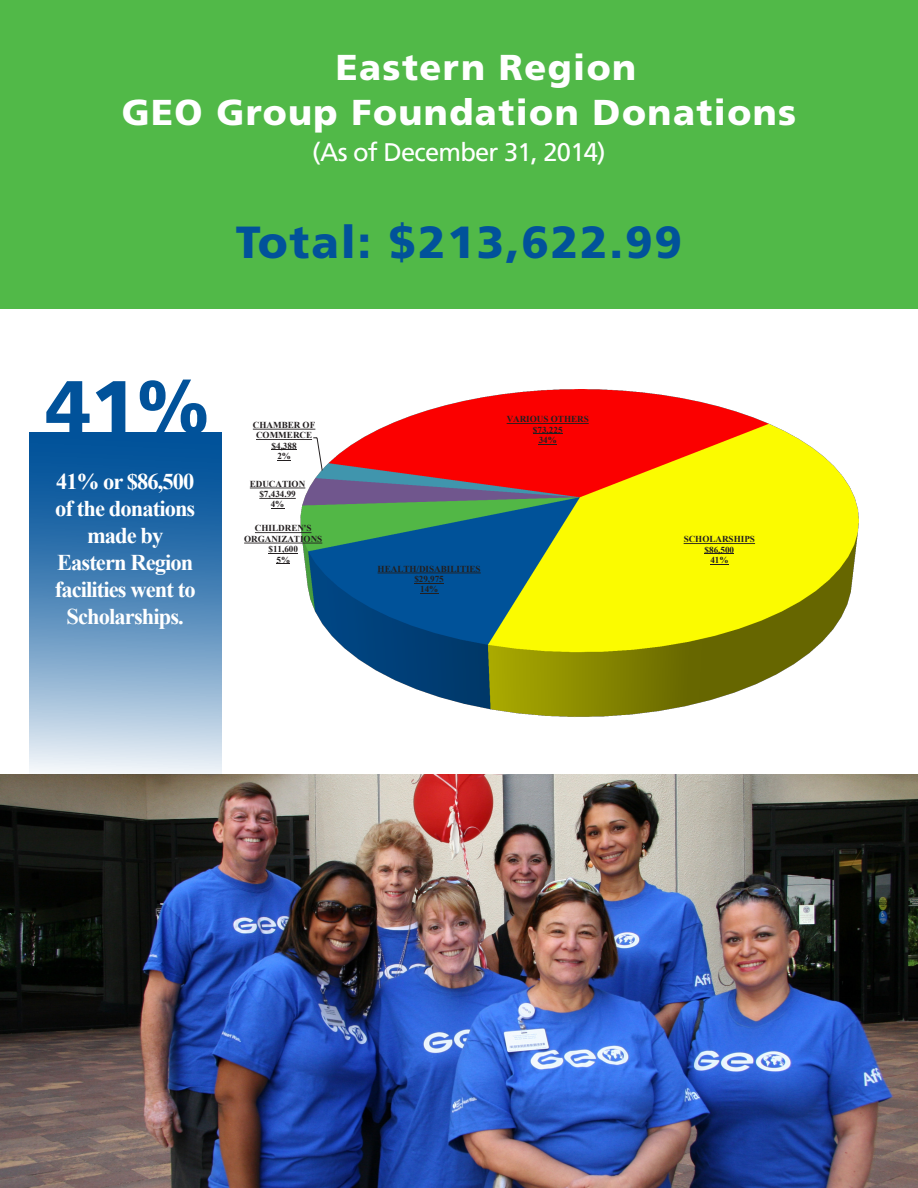
<style>
.page{position:relative;width:918px;height:1188px;background:#51b948}
.page>*{position:absolute;margin:0;border:0;box-sizing:border-box;transform-origin:0 0}
.t1{font:900 73.8px "Frutiger LT Std";color:#01529a}
.t2{font:900 45px "Frutiger LT Std";letter-spacing:.04em;color:#01529a}
.t3{font:900 36px "Frutiger LT Std";letter-spacing:.04em;color:#fff}
.t4{font:25.5px "Frutiger LT Std";letter-spacing:-.03em;color:#fff}
.t5{font:700 22.5px/27px "Times New Roman";letter-spacing:-.04em;color:#fff;text-align:center}
.t6{font:700 9.15px/10.4px "Times New Roman";color:#231f20;text-align:center}
</style>
<div class="page">
<img style="left:0;top:774px;width:918px;height:414px">
<div style="left:0;top:309px;width:918px;height:465px;background:#fff"></div>
<svg style="left:29px;top:432px;width:193px;height:342px;background:#5f92bf"></svg>
<img style="left:292px;top:389px;width:567px;height:328px">
<svg style="left:684px;top:543px;width:71px;height:1px"></svg>
<svg style="left:705px;top:554px;width:29px;height:1px"></svg>
<svg style="left:710px;top:564px;width:18px;height:1px"></svg>
<svg style="left:378px;top:573px;width:103px;height:1px"></svg>
<hr style="left:414px;top:583px;width:30px;height:1px;background:#231f20">
<svg style="left:420px;top:593px;width:18px;height:1px"></svg>
<svg style="left:255px;top:532px;width:57px;height:1px"></svg>
<svg style="left:244px;top:543px;width:78px;height:1px"></svg>
<hr style="left:268px;top:553px;width:30px;height:1px;background:#231f20">
<svg style="left:250px;top:488px;width:55px;height:1px"></svg>
<svg style="left:259px;top:498px;width:37px;height:1px"></svg>
<svg style="left:271px;top:508px;width:13px;height:1px"></svg>
<svg style="left:253px;top:429px;width:62px;height:1px"></svg>
<svg style="left:256px;top:437px;width:67px;height:34px"></svg>
<svg style="left:507px;top:423px;width:82px;height:1px"></svg>
<hr style="left:533px;top:433px;width:30px;height:1px;background:#231f20">
<svg style="left:539px;top:444px;width:18px;height:1px"></svg>
<p class="t3" style="left:336px;top:46px;width:302px">Eastern Region</p>
<p class="t3" style="left:122px;top:91px;width:676px">GEO Group Foundation Donations</p>
<p class="t4" style="left:312px;top:137px;width:295px">(As of December 31, 2014)</p>
<p class="t2" style="left:236px;top:216px;width:448px">Total: $213,622.99</p>
<p class="t1" style="left:46px;top:362px;width:166px">41%</p>
<p class="t5" style="left:55px;top:467px;width:142px">41% or $86,500 of the donations made by</p>
<p class="t5" style="left:57px;top:548px;width:138px">Eastern Region</p>
<p class="t5" style="left:55px;top:575px;width:142px">facilities went to</p>
<p class="t5" style="left:67px;top:602px;width:119px">Scholarships.</p>
<p class="t6" style="left:253px;top:419px;width:64px">CHAMBER OF<br>COMMERCE $4,388<br>2%</p>
<p class="t6" style="left:507px;top:414px;width:84px">VARIOUS OTHERS $73,225<br>34%</p>
<p class="t6" style="left:250px;top:478px;width:57px">EDUCATION $7,434.99<br>4%</p>
<p class="t6" style="left:244px;top:523px;width:80px">CHILDREN'S<br>ORGANIZATIONS $11,600<br>5%</p>
<p class="t6" style="left:378px;top:563px;width:105px">HEALTH/DISABILITIES $29,975<br>14%</p>
<p class="t6" style="left:684px;top:534px;width:73px">SCHOLARSHIPS $86,500<br>41%</p>
</div>
